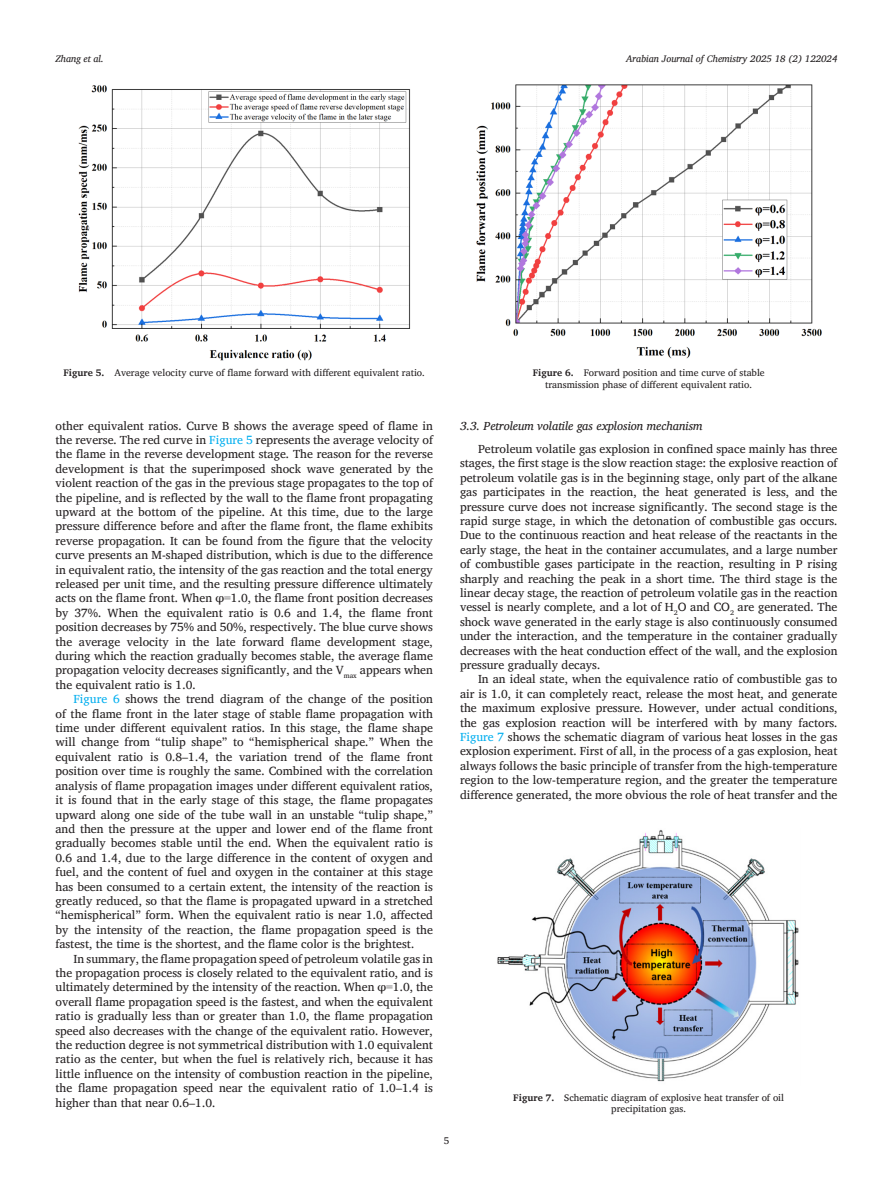
<style>
.page{position:relative;width:893px;height:1191px;background:#fff}
.page>*{position:absolute;margin:0;border:0;box-sizing:border-box;transform-origin:0 0}
.para{font:12px/14.4px "Charis SIL";color:#231f20;text-align:justify}
.para_last{font:12px/14.4px "Charis SIL";color:#231f20;text-align:justify}
.para_first{font:12px/14.4px "Charis SIL";color:#231f20;text-align:justify}
.Head-B{font:italic 12px "Charis SIL";color:#231f20}
.float_figure_figure{font:9.75px/11.7px "Charis SIL";color:#231f20;text-align:center}
.t1{font:italic 9.75px "Charis SIL";color:#231f20}
.s1{font-weight:700}
.s2{color:#00aeef}
.s3{font-family:"Times New Roman"}
</style>
<div class="page">
<img style="left:78px;top:85px;width:333px;height:276px">
<img style="left:476px;top:84px;width:346px;height:275px">
<img style="left:497px;top:830px;width:302px;height:252px">
<p class="t1" style="left:56px;top:53px;width:50px">Zhang et al.</p>
<p class="t1" style="left:626px;top:53px;width:213px">Arabian Journal of Chemistry 2025 18 (2) 122024</p>
<p class="float_figure_figure" style="left:64px;top:367px;width:363px"><span class="s1">Figure 5.</span> Average velocity curve of flame forward with different equivalent ratio.</p>
<p class="float_figure_figure" style="left:533px;top:367px;width:233px"><span class="s1">Figure 6.</span> Forward position and time curve of stable transmission phase of different equivalent ratio.</p>
<p class="para" style="left:56px;top:418px;width:379px">other equivalent ratios. Curve B shows the average speed of flame in the reverse. The red curve in <span class="s2">Figure 5</span> represents the average velocity of the flame in the reverse development stage. The reason for the reverse development is that the superimposed shock wave generated by the violent reaction of the gas in the previous stage propagates to the top of the pipeline, and is reflected by the wall to the flame front propagating upward at the bottom of the pipeline. At this time, due to the large pressure difference before and after the flame front, the flame exhibits reverse propagation. It can be found from the figure that the velocity curve presents an M-shaped distribution, which is due to the difference in equivalent ratio, the intensity of the gas reaction and the total energy released per unit time, and the resulting pressure difference ultimately acts on the flame front. When φ<span class="s3">=</span>1.0, the flame front position decreases by 37%. When the equivalent ratio is 0.6 and 1.4, the flame front position decreases by 75% and 50%, respectively. The blue curve shows the average velocity in the late forward flame development stage, during which the reaction gradually becomes stable, the average flame propagation velocity decreases significantly, and the V<sub>max</sub> appears when the equivalent ratio is 1.0.</p>
<p class="para" style="left:56px;top:692px;width:379px;text-indent:18px"><span class="s2">Figure 6</span> shows the trend diagram of the change of the position of the flame front in the later stage of stable flame propagation with time under different equivalent ratios. In this stage, the flame shape will change from “tulip shape” to “hemispherical shape.” When the equivalent ratio is 0.8–1.4, the variation trend of the flame front position over time is roughly the same. Combined with the correlation analysis of flame propagation images under different equivalent ratios, it is found that in the early stage of this stage, the flame propagates upward along one side of the tube wall in an unstable “tulip shape,” and then the pressure at the upper and lower end of the flame front gradually becomes stable until the end. When the equivalent ratio is 0.6 and 1.4, due to the large difference in the content of oxygen and fuel, and the content of fuel and oxygen in the container at this stage has been consumed to a certain extent, the intensity of the reaction is greatly reduced, so that the flame is propagated upward in a stretched “hemispherical” form. When the equivalent ratio is near 1.0, affected by the intensity of the reaction, the flame propagation speed is the fastest, the time is the shortest, and the flame color is the brightest.</p>
<p class="para_last" style="left:56px;top:951px;width:379px;text-indent:18px">In summary, the flame propagation speed of petroleum volatile gas in the propagation process is closely related to the equivalent ratio, and is ultimately determined by the intensity of the reaction. When φ<span class="s3">=</span>1.0, the overall flame propagation speed is the fastest, and when the equivalent ratio is gradually less than or greater than 1.0, the flame propagation speed also decreases with the change of the equivalent ratio. However, the reduction degree is not symmetrical distribution with 1.0 equivalent ratio as the center, but when the fuel is relatively rich, because it has little influence on the intensity of combustion reaction in the pipeline, the flame propagation speed near the equivalent ratio of 1.0–1.4 is higher than that near 0.6–1.0.</p>
<p class="float_figure_figure" style="left:444px;top:1134px;width:7px">5</p>
<p class="Head-B" style="left:460px;top:418px;width:244px">3.3. Petroleum volatile gas explosion mechanism</p>
<p class="para_first" style="left:460px;top:441px;width:379px;text-indent:18px">Petroleum volatile gas explosion in confined space mainly has three stages, the first stage is the slow reaction stage: the explosive reaction of petroleum volatile gas is in the beginning stage, only part of the alkane gas participates in the reaction, the heat generated is less, and the pressure curve does not increase significantly. The second stage is the rapid surge stage, in which the detonation of combustible gas occurs.<br>Due to the continuous reaction and heat release of the reactants in the early stage, the heat in the container accumulates, and a large number of combustible gases participate in the reaction, resulting in P rising sharply and reaching the peak in a short time. The third stage is the linear decay stage, the reaction of petroleum volatile gas in the reaction vessel is nearly complete, and a lot of H<sub>2</sub>O and CO<sub>2</sub> are generated. The shock wave generated in the early stage is also continuously consumed under the interaction, and the temperature in the container gradually decreases with the heat conduction effect of the wall, and the explosion pressure gradually decays.</p>
<p class="para_last" style="left:460px;top:672px;width:379px;text-indent:18px">In an ideal state, when the equivalence ratio of combustible gas to air is 1.0, it can completely react, release the most heat, and generate the maximum explosive pressure. However, under actual conditions, the gas explosion reaction will be interfered with by many factors.<br><span class="s2">Figure 7</span> shows the schematic diagram of various heat losses in the gas explosion experiment. First of all, in the process of a gas explosion, heat always follows the basic principle of transfer from the high-temperature region to the low-temperature region, and the greater the temperature difference generated, the more obvious the role of heat transfer and the</p>
<p class="float_figure_figure" style="left:513px;top:1091px;width:272px"><span class="s1">Figure 7.</span> Schematic diagram of explosive heat transfer of oil precipitation gas.</p>
</div>
